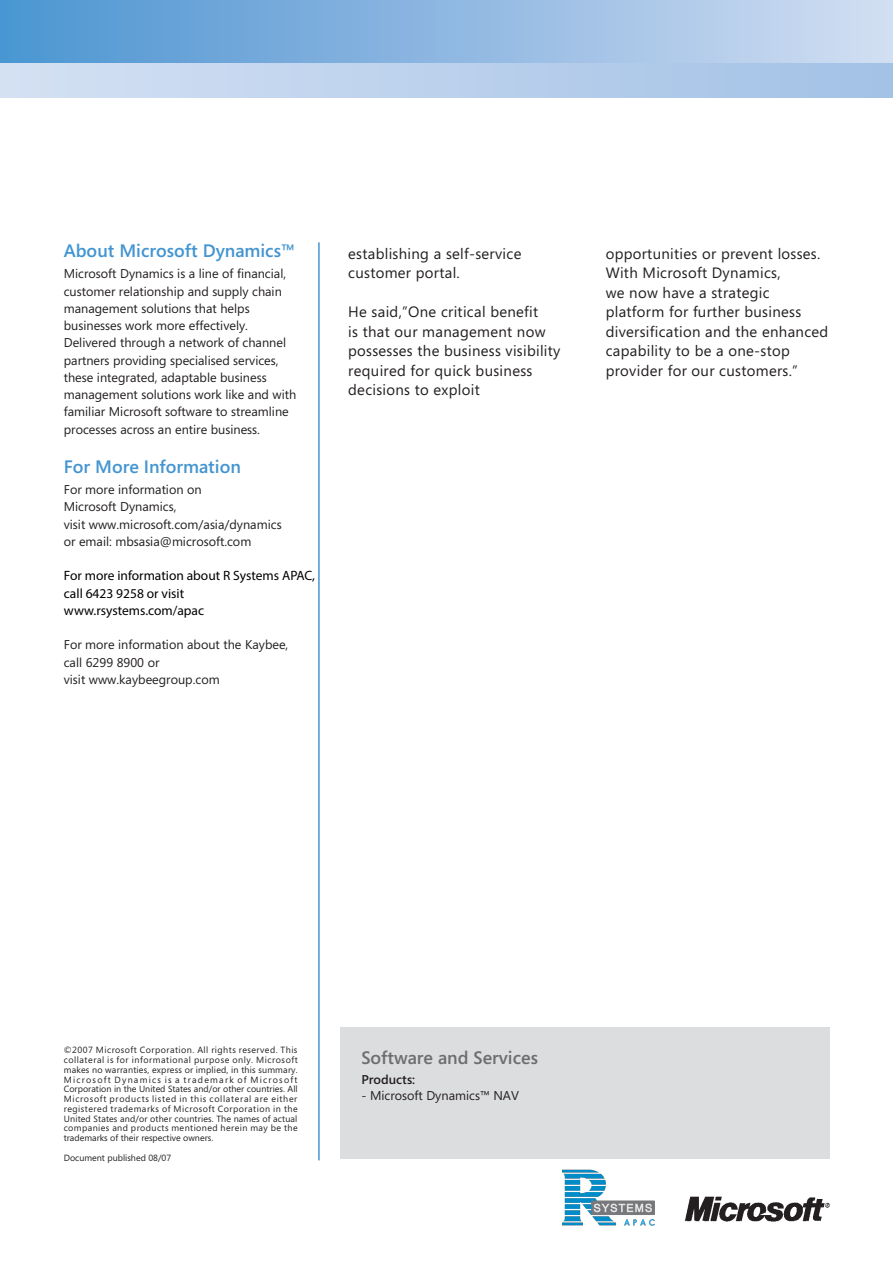
<style>
.page{position:relative;width:893px;height:1263px;background:#fff}
.page>*{position:absolute;margin:0;border:0;box-sizing:border-box;transform-origin:0 0}
.t1{font:600 18px "Segoe";color:#4395d1}
.t2{font:600 18px "Segoe";color:#6c6e70}
.t3{font:15px/19.5px "Segoe";letter-spacing:.02em;color:#231f20}
.t4{font:13.5px/17.2px "Myriad Pro";color:#000}
.t5{font:12.75px/17.2px "Segoe";color:#231f20}
.t6{font:600 12.75px "Segoe";color:#231f20}
.t7{font:9px/9.8px "Segoe";color:#231f20;text-align:justify}
</style>
<div class="page">
<hr style="left:318px;top:242px;width:2px;height:918px;background:#4395d1">
<img style="left:684px;top:1196px;width:145px;height:26px">
<div style="left:340px;top:1027px;width:489px;height:132px;background:#dcddde"></div>
<div style="left:0;top:0;width:893px;height:64px;background:linear-gradient(to right,#4b94d1,#d2ddf2)"></div>
<div style="left:0;top:64px;width:893px;height:34px;background:linear-gradient(to right,#d5e1f3,#a2c1e6)"></div>
<img style="left:562px;top:1169px;width:93px;height:57px">
<h1 class="t1" style="left:64px;top:238px;width:233px">About Microsoft Dynamics™</h1>
<p class="t5" style="left:64px;top:265px;width:234px">Microsoft Dynamics is a line of financial, customer relationship and supply chain management solutions that helps businesses work more effectively.<br>Delivered through a network of channel partners providing specialised services, these integrated, adaptable business management solutions work like and with familiar Microsoft software to streamline processes across an entire business.</p>
<h1 class="t1" style="left:64px;top:453px;width:179px">For More Information</h1>
<p class="t5" style="left:64px;top:480px;width:219px">For more information on<br>Microsoft Dynamics,<br>visit www.microsoft.com/asia/dynamics or email: mbsasia@microsoft.com</p>
<p class="t5" style="left:64px;top:567px;width:211px">For more information about IBIZ<br>Consulting Services, call 6423 9258 or visit www.ibizcs.com</p>
<p class="t5" style="left:64px;top:636px;width:226px">For more information about the Kaybee, call 6299 8900 or<br>visit www.kaybeegroup.com</p>
<p class="t4" style="left:64px;top:567px;width:253px">For more information about R Systems APAC, call 6423 9258 or visit www.rsystems.com/apac</p>
<p class="t3" style="left:348px;top:243px;width:175px">establishing a self-service customer portal.</p>
<p class="t3" style="left:348px;top:301px;width:214px">He said,”One critical benefit<br>is that our management now possesses the business visibility required for quick business decisions to exploit</p>
<p class="t3" style="left:606px;top:243px;width:224px">opportunities or prevent losses.<br>With Microsoft Dynamics,<br>we now have a strategic platform for further business diversification and the enhanced capability to be a one-stop provider for our customers.”</p>
<p class="t7" style="left:64px;top:1045px;width:236px">©2007 Microsoft Corporation. All rights reserved. This collateral is for informational purpose only. Microsoft makes no warranties, express or implied, in this summary.<br>Microsoft Dynamics is a trademark of Microsoft Corporation in the United States and/or other countries. All Microsoft products listed in this collateral are either registered trademarks of Microsoft Corporation in the United States and/or other countries. The names of actual companies and products mentioned herein may be the trademarks of their respective owners.</p>
<p class="t7" style="left:64px;top:1152px;width:109px">Document published 08/07</p>
<h1 class="t2" style="left:361px;top:1045px;width:178px">Software and Services</h1>
<p class="t6" style="left:361px;top:1070px;width:55px">Products:</p>
<p class="t5" style="left:361px;top:1086px;width:159px">- Microsoft Dynamics™ NAV</p>
</div>
